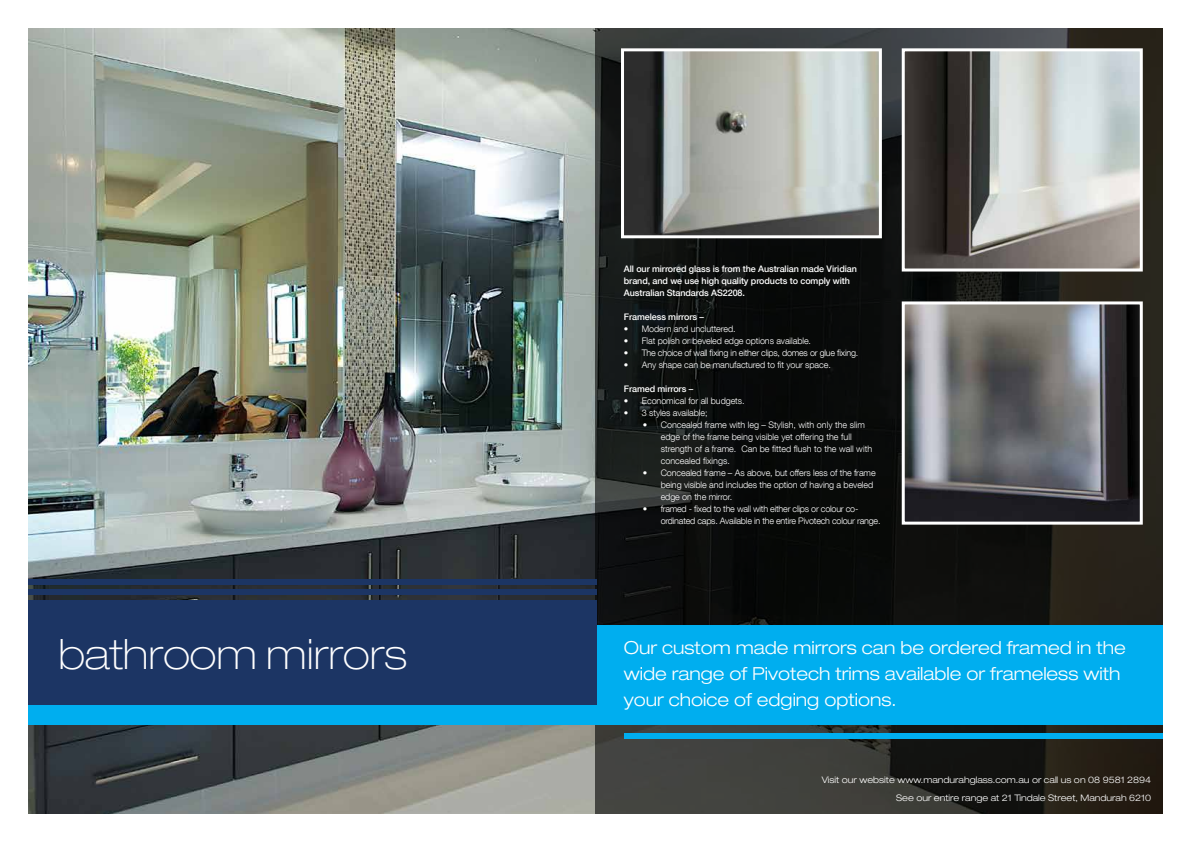
<style>
.page{position:relative;width:1191px;height:842px;background:#fff}
.page>*{position:absolute;margin:0;border:0;box-sizing:border-box;transform-origin:0 0}
.t1{font:100 expanded 42px "Helvetica Neue";color:#fff}
.t2{font:300 expanded 18px/26px "Helvetica Neue";color:#fff}
.t3{font:300 9px/12px "Helvetica Neue LT Com";letter-spacing:-.01em;color:#fff}
.t4{font:500 9px/12px "Helvetica Neue LT Com";letter-spacing:-.01em;color:#fff}
.t5{font:300 expanded 9px/18px "Helvetica Neue";color:#fff;text-align:right}
</style>
<div class="page">
<img style="left:28px;top:28px;width:567px;height:786px">
<svg style="left:595px;top:28px;width:567px;height:786px;background:#1a1b19"></svg>
<img style="left:905px;top:52px;width:233px;height:215px">
<div style="left:901px;top:48px;width:241px;height:223px;border:3px solid #fff"></div>
<img style="left:625px;top:52px;width:253px;height:182px">
<div style="left:621px;top:48px;width:261px;height:190px;border:3px solid #fff"></div>
<img style="left:905px;top:305px;width:233px;height:216px">
<div style="left:901px;top:301px;width:241px;height:224px;border:3px solid #fff"></div>
<div style="left:28px;top:625px;width:1134px;height:100px;background:#00aeef"></div>
<div style="left:624px;top:733px;width:538px;height:5px;background:#00aeef"></div>
<div style="left:28px;top:600px;width:569px;height:104px;background:#1c3564"></div>
<div style="left:28px;top:589px;width:569px;height:6px;background:#1c3564"></div>
<div style="left:28px;top:579px;width:569px;height:6px;background:#1c3564"></div>
<p class="t4" style="left:624px;top:263px;width:234px">All our mirrored glass is from the Australian made Viridian brand, and we use high quality products to comply with<br>Australian Standards AS2208.</p>
<p class="t4" style="left:624px;top:311px;width:82px">Frameless mirrors –</p>
<p class="t3" style="left:624px;top:323px;width:113px">• Modern and uncluttered.</p>
<p class="t3" style="left:624px;top:335px;width:189px">• Flat polish or beveled edge options available.</p>
<p class="t3" style="left:624px;top:347px;width:236px">• The choice of wall fixing in either clips, domes or glue fixing.</p>
<p class="t3" style="left:624px;top:359px;width:208px">• Any shape can be manufactured to fit your space.</p>
<p class="t4" style="left:624px;top:383px;width:71px">Framed mirrors –</p>
<p class="t3" style="left:624px;top:395px;width:122px">• Economical for all budgets.</p>
<p class="t3" style="left:624px;top:407px;width:85px">• 3 styles available;</p>
<p class="t3" style="left:660px;top:419px;width:213px;text-indent:-18px">• Concealed frame with leg – Stylish, with only the slim edge of the frame being visible yet offering the full strength of a frame. Can be fitted flush to the wall with concealed fixings.</p>
<p class="t3" style="left:660px;top:467px;width:216px;text-indent:-18px">• Concealed frame – As above, but offers less of the frame being visible and includes the option of having a beveled edge on the mirror.</p>
<p class="t3" style="left:660px;top:503px;width:221px;text-indent:-18px">• framed - fixed to the wall with either clips or colour co&shy;ordinated caps. Available in the entire Pivotech colour range.</p>
<h1 class="t1" style="left:58px;top:629px;width:350px">bathroom mirrors</h1>
<h2 class="t2" style="left:624px;top:635px;width:503px">Our custom made mirrors can be ordered framed in the wide range of Pivotech trims available or frameless with your choice of edging options.</h2>
<p class="t5" style="left:821px;top:770px;width:331px">Visit our website www.mandurahglass.com.au or call us on 08 9581 2894<br>See our entire range at 21 Tindale Street, Mandurah 6210</p>
</div>
